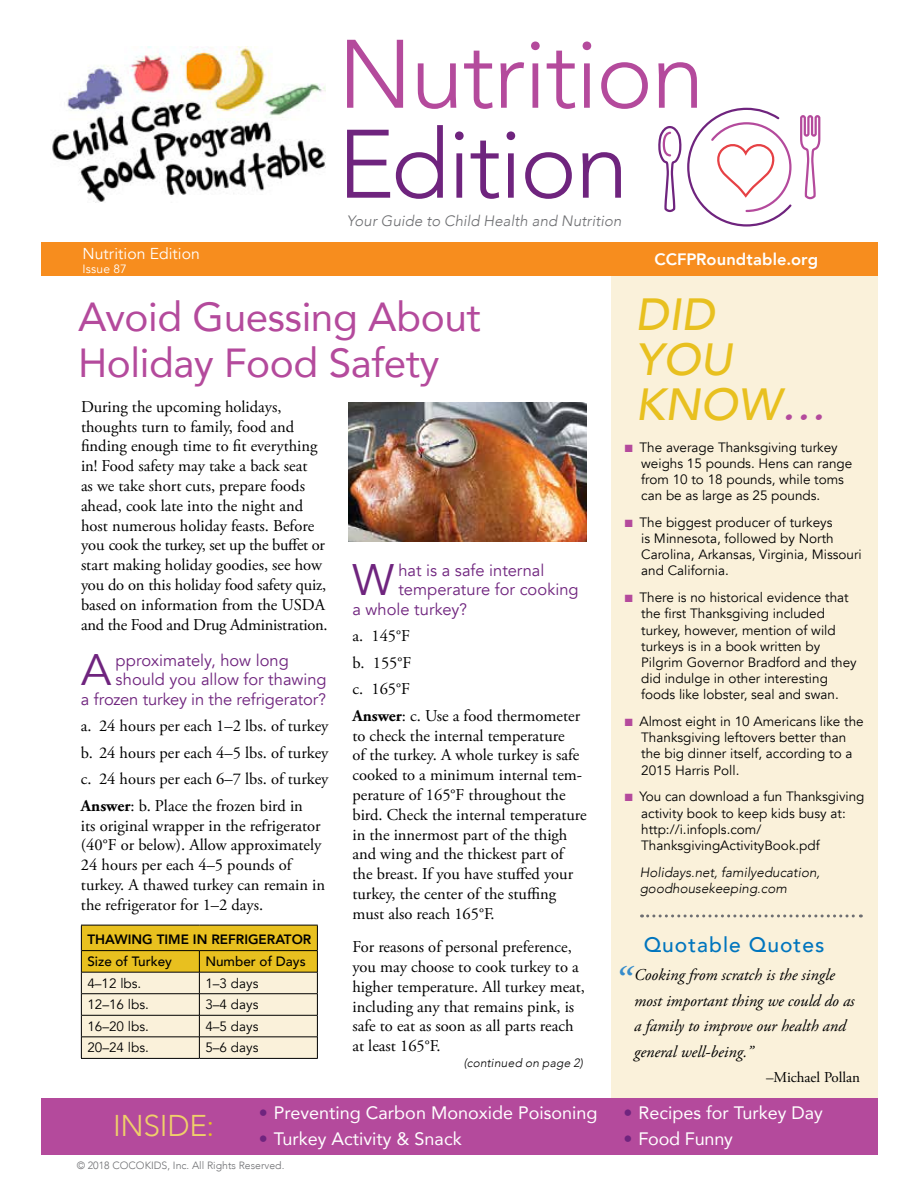
<style>
.page{position:relative;width:918px;height:1188px;background:#fff}
.page>*{position:absolute;margin:0;border:0;box-sizing:border-box;transform-origin:0 0}
.t1{font:300 96px "Avenir";letter-spacing:-.02em;color:#b44a9c}
.t2{font:300 96px "Avenir";letter-spacing:-.02em;color:#6f247e}
.t3{font:italic 500 45px/45px "Avenir";color:#e8c01f}
.t4{font:italic 45px "Adobe Garamond Pro";color:#368ccb}
.t5{font:44.1px "Avenir";color:#6f247e}
.t6{font:40.5px/46.5px "Avenir";letter-spacing:-.01em;color:#b44a9c}
.t7{font:300 30px "Avenir";letter-spacing:-.01em;color:#efd06a}
.t8{font:500 21px "Avenir";letter-spacing:.05em;color:#0075be}
.t9{font:18px "Avenir";color:#fff}
.t10{font:16.5px/19.8px "Adobe Garamond Pro";color:#000}
.t11{font:16.5px "Avenir";color:#6f247e}
.t12{font:italic 16.5px/25.5px "Adobe Garamond Pro";color:#000}
.t13{font:800 16.5px "Avenir";letter-spacing:.005em;color:#fff}
.t14{font:15.75px "Avenir";letter-spacing:.005em;color:#fff}
.t15{font:italic 300 15px "Avenir";letter-spacing:.005em;color:#6d6e71}
.t16{font:15px "Adobe Garamond Pro";color:#000}
.t17{font:13.5px/16.2px "Avenir";color:#000}
.t18{font:italic 300 13.5px/16.2px "Avenir";color:#000}
.t19{font:800 13.5px "Avenir";color:#000}
.t20{font:500 13.5px "Avenir";color:#000}
.t21{font:italic 300 12px "Avenir";letter-spacing:.015em;color:#000}
.t22{font:12px "Avenir";letter-spacing:.015em;color:#fff}
.t23{font:300 10.5px "Avenir";color:#6d6e71}
.s1{font-weight:700}
.s2{color:#b44a9c}
.s3{color:#e8c01f}
.s4{color:#6f247e}
</style>
<div class="page">
<div style="left:41px;top:1098px;width:837px;height:57px;background:#b44a9c"></div>
<div style="left:611px;top:276px;width:267px;height:822px;background:#faf1da"></div>
<div style="left:41px;top:242px;width:837px;height:34px;background:#f78d1e"></div>
<hr style="left:81px;top:1058px;width:118px;height:1px;background:#000">
<hr style="left:199px;top:1058px;width:119px;height:1px;background:#000">
<svg style="left:81px;top:925px;width:237px;height:133px;background:#e7d490"></svg>
<hr style="left:82px;top:950px;width:117px;height:1px;background:#000">
<hr style="left:199px;top:950px;width:118px;height:1px;background:#000">
<svg style="left:642px;top:914px;width:219px;height:3px"></svg>
<img style="left:348px;top:402px;width:239px;height:139px">
<svg style="left:658px;top:107px;width:163px;height:120px"></svg>
<img style="left:52px;top:47px;width:273px;height:156px">
<p class="t14" style="left:82px;top:244px;width:119px">Nutrition Edition</p>
<p class="t22" style="left:82px;top:262px;width:46px">Issue 87</p>
<h1 class="t1" style="left:338px;top:18px;width:368px">Nutrition</h1>
<h1 class="t2" style="left:338px;top:108px;width:292px">Edition</h1>
<p class="t15" style="left:347px;top:212px;width:276px">Your Guide to Child Health and Nutrition</p>
<p class="t13" style="left:655px;top:247px;width:165px">CCFPRoundtable.org</p>
<h3 class="t6" style="left:78px;top:292px;width:404px">Avoid Guessing About<br>Holiday Food Safety</h3>
<p class="t10" style="left:81px;top:397px;width:248px">During the upcoming holidays, thoughts turn to family, food and finding enough time to fit everything in! Food safety may take a back seat<br>as we take short cuts, prepare foods ahead, cook late into the night and host numerous holiday feasts. Before you cook the turkey, set up the buffet or start making holiday goodies, see how you do on this holiday food safety quiz, based on information from the USDA and the Food and Drug Administration.</p>
<h3 class="t5" style="left:81px;top:644px;width:32px">A</h3>
<p class="t11" style="left:116px;top:650px;width:175px">pproximately, how long</p>
<p class="t11" style="left:116px;top:670px;width:213px">should you allow for thawing</p>
<p class="t11" style="left:81px;top:689px;width:247px">a frozen turkey in the refrigerator?</p>
<p class="t10" style="left:81px;top:713px;width:249px;line-height:26.5px;text-align:justify">a. 24 hours per each 1–2 lbs. of turkey b. 24 hours per each 4–5 lbs. of turkey c. 24 hours per each 6–7 lbs. of turkey <span class="s1">Answer</span>: b. Place the frozen bird in</p>
<p class="t10" style="left:81px;top:816px;width:246px">its original wrapper in the refrigerator (40°F or below). Allow approximately 24 hours per each 4–5 pounds of turkey. A thawed turkey can remain in the refrigerator for 1–2 days.</p>
<p class="t19" style="left:87px;top:928px;width:226px">THAWING TIME IN REFRIGERATOR</p>
<p class="t20" style="left:87px;top:950px;width:86px">Size of Turkey</p>
<p class="t20" style="left:205px;top:950px;width:102px">Number of Days</p>
<p class="t17" style="left:87px;top:975px;width:56px">4–12 lbs.</p>
<p class="t17" style="left:205px;top:975px;width:55px">1–3 days</p>
<p class="t17" style="left:87px;top:997px;width:63px">12–16 lbs.</p>
<p class="t17" style="left:205px;top:997px;width:55px">3–4 days</p>
<p class="t17" style="left:87px;top:1018px;width:63px">16–20 lbs.</p>
<p class="t17" style="left:205px;top:1018px;width:55px">4–5 days</p>
<p class="t17" style="left:87px;top:1040px;width:63px">20–24 lbs.</p>
<p class="t17" style="left:205px;top:1040px;width:55px">5–6 days</p>
<h3 class="t5" style="left:352px;top:554px;width:43px">W</h3>
<p class="t11" style="left:398px;top:560px;width:147px">hat is a safe internal</p>
<p class="t11" style="left:398px;top:580px;width:182px">temperature for cooking</p>
<p class="t11" style="left:352px;top:599px;width:116px">a whole turkey?</p>
<p class="t10" style="left:352px;top:623px;width:229px;line-height:26.5px">a. 145°F<br>b. 155°F<br>c. 165°F<br><span class="s1">Answer</span>: c. Use a food thermometer</p>
<p class="t10" style="left:352px;top:726px;width:236px">to check the internal temperature<br>of the turkey. A whole turkey is safe cooked to a minimum internal tem&shy;perature of 165°F throughout the bird. Check the internal temperature in the innermost part of the thigh and wing and the thickest part of the breast. If you have stuffed your turkey, the center of the stuffing must also reach 165°F.</p>
<p class="t10" style="left:352px;top:938px;width:234px">For reasons of personal preference, you may choose to cook turkey to a higher temperature. All turkey meat, including any that remains pink, is safe to eat as soon as all parts reach at least 165°F.</p>
<p class="t21" style="left:464px;top:1056px;width:121px">(continued on page 2)</p>
<h2 class="t3" style="left:636px;top:293px;width:192px">DID<br>YOU<br>KNOW<span class="s2">…</span></h2>
<p class="t17" style="left:641px;top:439px;width:213px;text-indent:-16px"><span class="s2">■</span> The average Thanksgiving turkey weighs 15 pounds. Hens can range from 10 to 18 pounds, while toms can be as large as 25 pounds.</p>
<p class="t17" style="left:641px;top:514px;width:222px;text-indent:-16px"><span class="s2">■</span> The biggest producer of turkeys<br>is Minnesota, followed by North<br>Carolina, Arkansas, Virginia, Missouri and California.</p>
<p class="t17" style="left:641px;top:590px;width:217px;text-indent:-16px"><span class="s2">■</span> There is no historical evidence that the first Thanksgiving included turkey, however, mention of wild turkeys is in a book written by Pilgrim Governor Bradford and they did indulge in other interesting foods like lobster, seal and swan.</p>
<p class="t17" style="left:641px;top:713px;width:224px;text-indent:-16px"><span class="s2">■</span> Almost eight in 10 Americans like the<br>Thanksgiving leftovers better than the big dinner itself, according to a<br>2015 Harris Poll.</p>
<p class="t17" style="left:641px;top:789px;width:225px;text-indent:-16px"><span class="s2">■</span> You can download a fun Thanksgiving activity book to keep kids busy at: http://i.infopls.com/<br>ThanksgivingActivityBook.pdf</p>
<p class="t18" style="left:640px;top:864px;width:182px">Holidays.net, familyeducation, goodhousekeeping.com</p>
<p class="t8" style="left:644px;top:926px;width:182px">Quotable Quotes</p>
<h2 class="t4" style="left:613px;top:956px;width:19px">“</h2>
<p class="t12" style="left:634px;top:963px;width:222px">Cooking from scratch is the single most important thing we could do as a family to improve our health and general well-being.”</p>
<p class="t16" style="left:766px;top:1069px;width:96px">–Michael Pollan</p>
<h3 class="t7" style="left:113px;top:1108px;width:103px">INSIDE<span class="s3">:</span></h3>
<p class="t9" style="left:259px;top:1098px;width:340px"><span class="s4">•</span> Preventing Carbon Monoxide Poisoning</p>
<p class="t9" style="left:623px;top:1098px;width:201px"><span class="s4">•</span> Recipes for Turkey Day</p>
<p class="t9" style="left:259px;top:1124px;width:204px"><span class="s4">•</span> Turkey Activity &amp; Snack</p>
<p class="t9" style="left:623px;top:1124px;width:111px"><span class="s4">•</span> Food Funny</p>
<p class="t23" style="left:77px;top:1159px;width:209px">© 2018 COCOKIDS, Inc. All Rights Reserved.</p>
</div>
